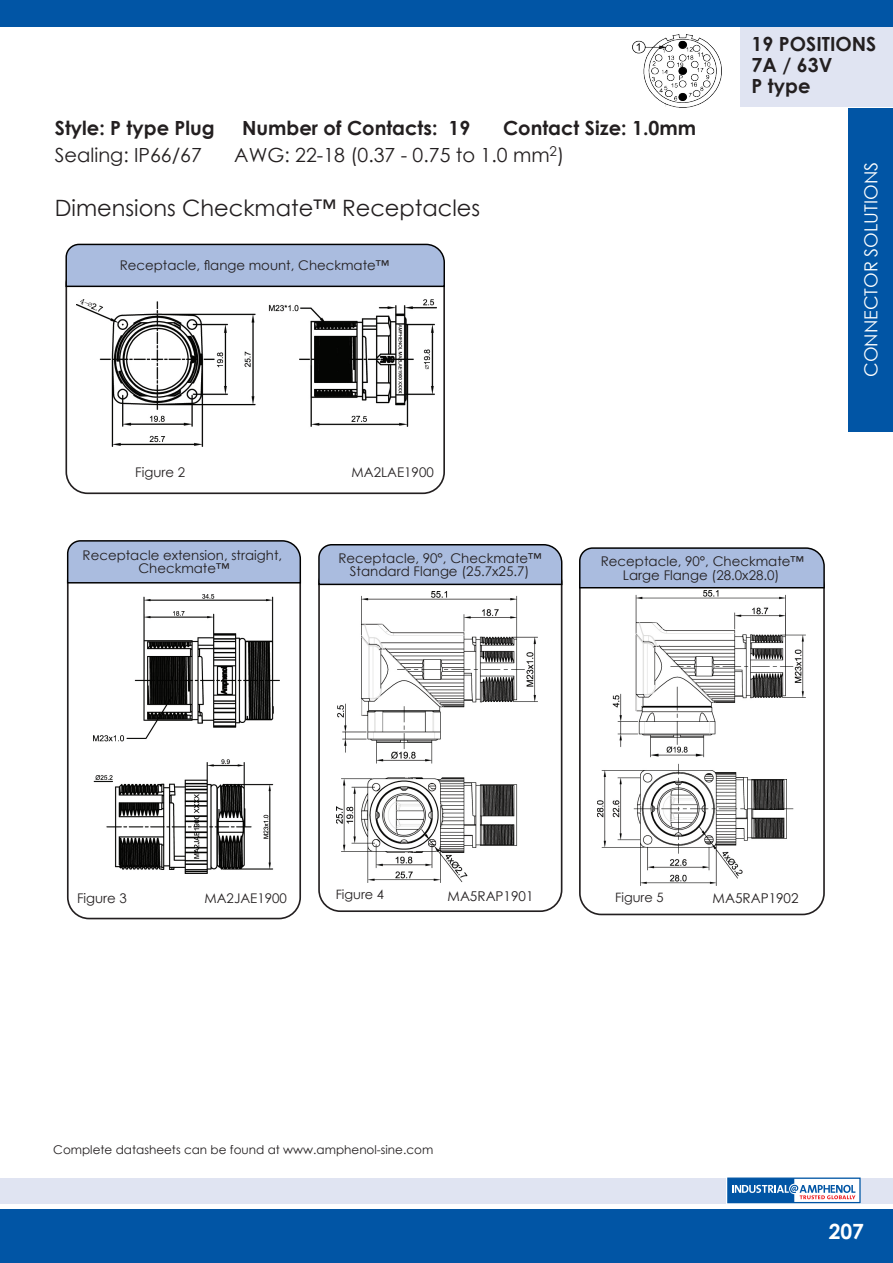
<style>
.page{position:relative;width:893px;height:1263px;background:#fff}
.page>*{position:absolute;margin:0;border:0;box-sizing:border-box;transform-origin:0 0}
.Page_Sub_Header_Conn{font:22.5px "Century Gothic";color:#231f20}
.t1{font:700 21px "Century Gothic";color:#fff}
.GROUP_SHEL_SZ_HEADER{font:700 19.5px "Century Gothic";color:#231f20}
.GROUP_SHEL_SZ_HEADER-2{font:19.5px "Century Gothic";color:#231f20}
.Connector_Position_H{font:700 19.5px/21px "Century Gothic";color:#231f20}
.t2{font:18px "Century Gothic";color:#fff}
.Part_Image_Header_fo{font:13.5px "Century Gothic";color:#231f20}
.Part_Image_Header_fo-2{font:13.35px/13.4px "Century Gothic";color:#231f20;text-align:center}
.Part_Image_Header_fo-3{font:12.9px "Century Gothic";color:#231f20}
.Tert_bulleted_indent{font:12px "Century Gothic";color:#231f20}
</style>
<div class="page">
<div style="left:849px;top:108px;width:44px;height:323px;background:#0155a5"></div>
<div style="left:67px;top:558px;width:234px;height:361px;border:2px solid #231f20;border-radius:21px"></div>
<svg style="left:66px;top:540px;width:236px;height:44px;background:#9fafce"></svg>
<img style="left:94px;top:594px;width:185px;height:279px">
<img style="left:337px;top:592px;width:201px;height:290px">
<div style="left:318px;top:561px;width:244px;height:351px;border:2px solid #231f20;border-radius:21px"></div>
<svg style="left:318px;top:544px;width:245px;height:42px;background:#9fafce"></svg>
<img style="left:597px;top:590px;width:208px;height:295px">
<div style="left:579px;top:564px;width:246px;height:351px;border:2px solid #231f20;border-radius:21px"></div>
<svg style="left:579px;top:547px;width:246px;height:42px;background:#9eaecd"></svg>
<div style="left:740px;top:26px;width:153px;height:81px;background:#e0e4f2"></div>
<img style="left:633px;top:34px;width:89px;height:73px">
<div style="left:65px;top:262px;width:380px;height:232px;border:2px solid #231f20;border-radius:21px"></div>
<svg style="left:65px;top:243px;width:380px;height:45px;background:#a1b1d0"></svg>
<img style="left:76px;top:300px;width:360px;height:147px">
<div style="left:0;top:1210px;width:893px;height:53px;background:#0155a5"></div>
<div style="left:0;top:0;width:893px;height:26px;background:#0155a5"></div>
<div style="left:0;top:1178px;width:893px;height:26px;background:#e0e4f2"></div>
<div style="left:727px;top:1177px;width:134px;height:27px;background:#fff"></div>
<div style="left:727px;top:1177px;width:134px;height:26px;border:1px solid #0155a5"></div>
<svg style="left:728px;top:1178px;width:127px;height:24px"></svg>
<p class="GROUP_SHEL_SZ_HEADER" style="left:55px;top:113px;width:161px">Style: P type Plug</p>
<p class="GROUP_SHEL_SZ_HEADER" style="left:242px;top:113px;width:230px">Number of Contacts: 19</p>
<p class="GROUP_SHEL_SZ_HEADER" style="left:503px;top:113px;width:195px">Contact Size: 1.0mm</p>
<p class="GROUP_SHEL_SZ_HEADER-2" style="left:55px;top:141px;width:149px">Sealing: IP66/67</p>
<p class="GROUP_SHEL_SZ_HEADER-2" style="left:234px;top:141px;width:331px">AWG: 22-18 (0.37 - 0.75 to 1.0 mm<sup>2</sup>)</p>
<p class="Page_Sub_Header_Conn" style="left:55px;top:192px;width:427px">Dimensions Checkmate™ Receptacles</p>
<p class="Part_Image_Header_fo-2" style="left:120px;top:259px;width:271px">Receptacle, flange mount, Checkmate™</p>
<p class="Part_Image_Header_fo-2" style="left:135px;top:465px;width:51px">Figure 2</p>
<p class="Part_Image_Header_fo-2" style="left:352px;top:465px;width:84px">MA2LAE1900</p>
<p class="Connector_Position_H" style="left:752px;top:33px;width:126px">19 POSITIONS<br>7A / 63V</p>
<p class="Connector_Position_H" style="left:752px;top:75px;width:60px">P type</p>
<h3 class="t2" style="left:858px;top:377px;width:216px;rotate:-90deg">CONNECTOR SOLUTIONS</h3>
<p class="Part_Image_Header_fo-2" style="left:83px;top:548px;width:201px">Receptacle extension, straight,<br>Checkmate™</p>
<p class="Part_Image_Header_fo-2" style="left:338px;top:551px;width:205px">Receptacle, 90°, Checkmate™</p>
<p class="Part_Image_Header_fo-2" style="left:350px;top:564px;width:181px">Standard Flange (25.7x25.7)</p>
<p class="Part_Image_Header_fo-2" style="left:601px;top:554px;width:205px">Receptacle, 90°, Checkmate™</p>
<p class="Part_Image_Header_fo-2" style="left:623px;top:568px;width:158px">Large Flange (28.0x28.0)</p>
<p class="Part_Image_Header_fo-2" style="left:77px;top:891px;width:51px">Figure 3</p>
<p class="Part_Image_Header_fo-2" style="left:205px;top:891px;width:84px">MA2JAE1900</p>
<p class="Part_Image_Header_fo-3" style="left:336px;top:885px;width:50px">Figure 4</p>
<p class="Part_Image_Header_fo" style="left:448px;top:886px;width:87px">MA5RAP1901</p>
<p class="Part_Image_Header_fo-3" style="left:615px;top:889px;width:50px">Figure 5</p>
<p class="Part_Image_Header_fo" style="left:713px;top:889px;width:87px">MA5RAP1902</p>
<p class="Tert_bulleted_indent" style="left:53px;top:1141px;width:381px">Complete datasheets can be found at www.amphenol-sine.com</p>
<h2 class="t1" style="left:829px;top:1215px;width:37px">207</h2>
</div>
